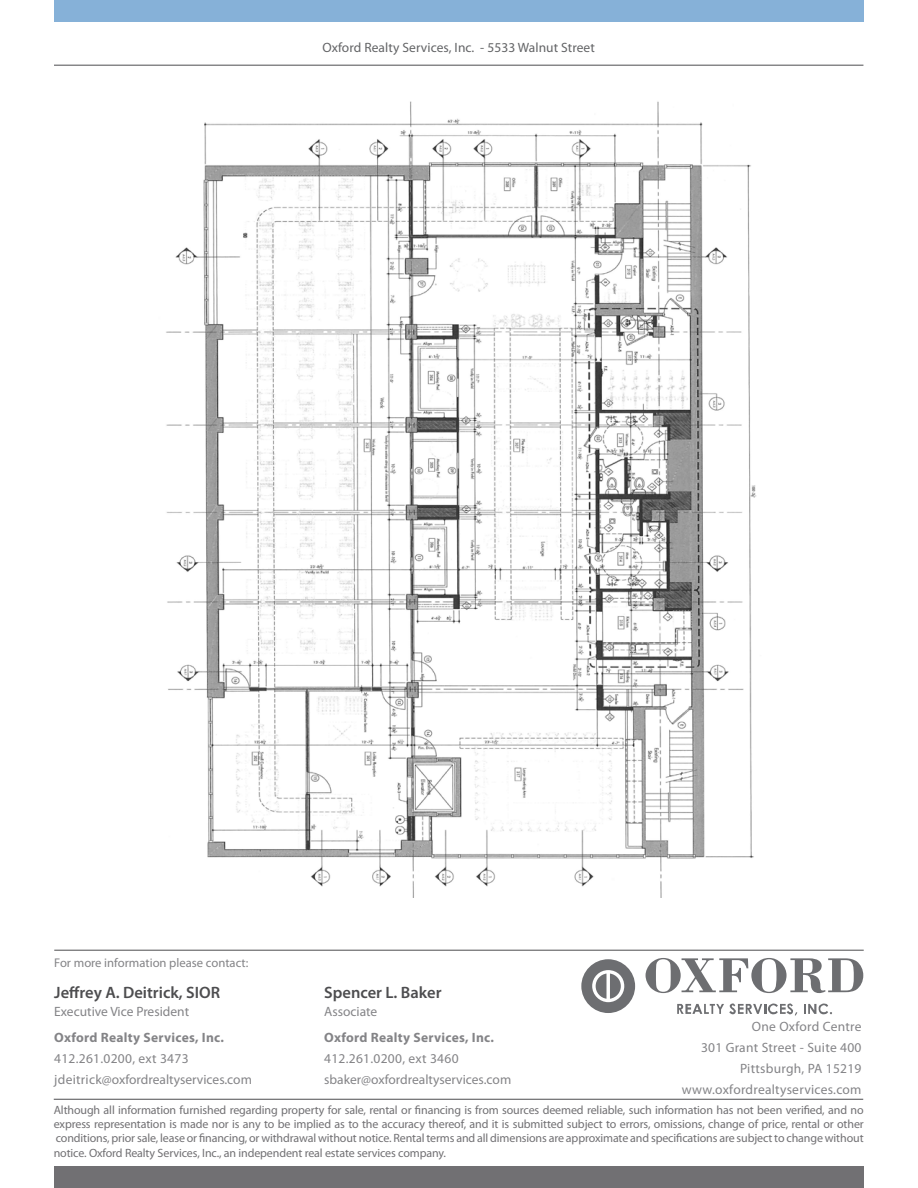
<style>
.page{position:relative;width:918px;height:1188px;background:#fff}
.page>*{position:absolute;margin:0;border:0;box-sizing:border-box;transform-origin:0 0}
.t1{font:600 16.5px "Myriad Pro";color:#4d4d4f}
.t2{font:13.5px/21px "Myriad Pro";letter-spacing:.015em;color:#848487;text-align:right}
.t3{font:700 13.5px "Myriad Pro";letter-spacing:.02em;color:#848487}
.t4{font:13.5px "Myriad Pro";letter-spacing:.005em;color:#636466}
.t5{font:12.6px "Myriad Pro";color:#848487}
.t6{font:12px/14.4px "Myriad Pro";letter-spacing:-.01em;color:#717073;text-align:justify}
</style>
<div class="page">
<div style="left:54px;top:1166px;width:810px;height:22px;background:#717073"></div>
<div style="left:54px;top:0;width:810px;height:22px;background:#86b1d8"></div>
<hr style="left:54px;top:950px;width:810px;height:1px;background:#4d4d4f">
<hr style="left:54px;top:65px;width:809px;height:1px;background:#4d4d4f">
<hr style="left:54px;top:1099px;width:809px;height:1px;background:#4d4d4f">
<svg style="left:581px;top:959px;width:54px;height:54px"></svg>
<svg style="left:646px;top:958px;width:217px;height:35px"></svg>
<svg style="left:677px;top:1003px;width:120px;height:13px"></svg>
<svg style="left:804px;top:1003px;width:28px;height:11px"></svg>
<img style="left:166px;top:101px;width:591px;height:796px">
<p class="t4" style="left:323px;top:39px;width:274px">Oxford Realty Services, Inc. - 5533 Walnut Street</p>
<p class="t5" style="left:54px;top:955px;width:196px">For more information please contact:</p>
<h1 class="t1" style="left:54px;top:982px;width:167px">Jeffrey A. Deitrick, SIOR</h1>
<h1 class="t1" style="left:324px;top:982px;width:119px">Spencer L. Baker</h1>
<p class="t2" style="left:54px;top:1001px;width:136px">Executive Vice President</p>
<p class="t2" style="left:324px;top:1001px;width:55px">Associate</p>
<p class="t3" style="left:54px;top:1029px;width:171px">Oxford Realty Services, Inc.</p>
<p class="t3" style="left:324px;top:1029px;width:171px">Oxford Realty Services, Inc.</p>
<p class="t2" style="left:54px;top:1048px;width:136px">412.261.0200, ext 3473</p>
<p class="t2" style="left:324px;top:1048px;width:136px">412.261.0200, ext 3460</p>
<p class="t2" style="left:54px;top:1069px;width:199px">jdeitrick@oxfordrealtyservices.com</p>
<p class="t2" style="left:324px;top:1069px;width:189px">sbaker@oxfordrealtyservices.com</p>
<p class="t2" style="left:682px;top:1016px;width:181px">One Oxford Centre<br>301 Grant Street - Suite 400<br>Pittsburgh, PA 15219 www.oxfordrealtyservices.com</p>
<p class="t6" style="left:54px;top:1102px;width:812px">Although all information furnished regarding property for sale, rental or financing is from sources deemed reliable, such information has not been verified, and no express representation is made nor is any to be implied as to the accuracy thereof, and it is submitted subject to errors, omissions, change of price, rental or other conditions, prior sale, lease or financing, or withdrawal without notice. Rental terms and all dimensions are approximate and specifications are subject to change without notice. Oxford Realty Services, Inc., an independent real estate services company.</p>
</div>
